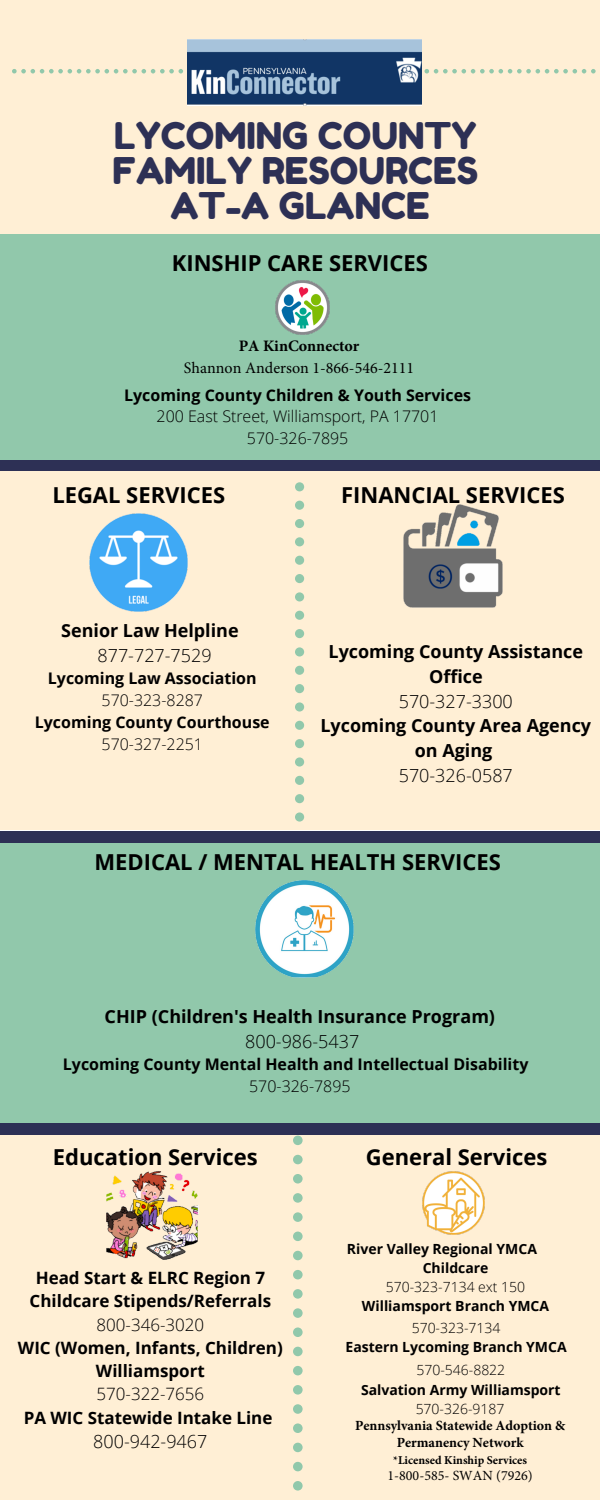
<style>
.page{position:relative;width:600px;height:1500px;background:#fff}
.page>*{position:absolute;margin:0;border:0;box-sizing:border-box;transform-origin:0 0}
.t1{font:36.8px "Fredoka One";color:#2d3055}
.t2{font:700 22px "Open Sans";color:#000}
.t3{font:700 18px/24.8px "Open Sans";color:#000;text-align:center}
.t4{font:300 18px "Open Sans";color:#000}
.t5{font:700 17px/23.3px "Open Sans";color:#000;text-align:center}
.t6{font:300 17px "Open Sans";color:#000}
.t7{font:700 16px "Open Sans";color:#000}
.t8{font:300 16px "Open Sans";color:#000}
.t9{font:16px "Minion Pro";color:#000}
.t10{font:700 16px "Minion Pro";color:#000}
.t11{font:700 14px/19px "Open Sans";color:#000;text-align:center}
.t12{font:700 14px/16.5px "Minion Pro";color:#000;text-align:center}
.t13{font:14px "Minion Pro";color:#000}
.t14{font:300 14px "Open Sans";color:#000}
.t15{font:700 12px "Minion Pro";color:#000}
.s1{font-weight:300}
.s2{font-family:"Open Sans";font-weight:300}
</style>
<div class="page">
<div style="left:0;top:843px;width:600px;height:280px;background:#91c8ab"></div>
<div style="left:0;top:460px;width:600px;height:12px;background:#2d3055"></div>
<div style="left:0;top:472px;width:600px;height:358px;background:#ffefd5"></div>
<div style="left:0;top:234px;width:600px;height:226px;background:#91c8ab"></div>
<div style="left:0;top:1136px;width:600px;height:364px;background:#ffefd5"></div>
<div style="left:293px;top:1232px;width:10px;height:9px;background:#91c8ab;border-radius:50%"></div>
<div style="left:293px;top:1251px;width:10px;height:9px;background:#91c8ab;border-radius:50%"></div>
<div style="left:293px;top:1212px;width:10px;height:10px;background:#91c8ab;border-radius:50%"></div>
<div style="left:293px;top:1289px;width:10px;height:10px;background:#91c8ab;border-radius:50%"></div>
<svg style="left:293px;top:1136px;width:10px;height:9px"></svg>
<div style="left:293px;top:1308px;width:10px;height:10px;background:#91c8ab;border-radius:50%"></div>
<div style="left:293px;top:1155px;width:10px;height:9px;background:#91c8ab;border-radius:50%"></div>
<div style="left:293px;top:1174px;width:10px;height:10px;background:#91c8ab;border-radius:50%"></div>
<div style="left:293px;top:1193px;width:10px;height:10px;background:#91c8ab;border-radius:50%"></div>
<div style="left:293px;top:1270px;width:10px;height:9px;background:#91c8ab;border-radius:50%"></div>
<div style="left:293px;top:1423px;width:10px;height:10px;background:#91c8ab;border-radius:50%"></div>
<div style="left:293px;top:1443px;width:10px;height:9px;background:#91c8ab;border-radius:50%"></div>
<div style="left:293px;top:1462px;width:10px;height:9px;background:#91c8ab;border-radius:50%"></div>
<div style="left:293px;top:1481px;width:10px;height:10px;background:#91c8ab;border-radius:50%"></div>
<div style="left:293px;top:1404px;width:10px;height:10px;background:#91c8ab;border-radius:50%"></div>
<div style="left:293px;top:1347px;width:10px;height:9px;background:#91c8ab;border-radius:50%"></div>
<div style="left:293px;top:1366px;width:10px;height:9px;background:#91c8ab;border-radius:50%"></div>
<div style="left:293px;top:1327px;width:10px;height:10px;background:#91c8ab;border-radius:50%"></div>
<div style="left:293px;top:1385px;width:10px;height:10px;background:#91c8ab;border-radius:50%"></div>
<div style="left:0;top:0;width:600px;height:234px;background:#ffefd5"></div>
<svg style="left:12px;top:69px;width:171px;height:5px"></svg>
<svg style="left:425px;top:69px;width:171px;height:5px"></svg>
<img style="left:188px;top:40px;width:234px;height:66px">
<img style="left:275px;top:281px;width:54px;height:54px">
<img style="left:90px;top:514px;width:97px;height:97px">
<img style="left:404px;top:505px;width:99px;height:102px">
<div style="left:0;top:831px;width:600px;height:12px;background:#2d3055"></div>
<div style="left:0;top:1123px;width:600px;height:12px;background:#2d3055"></div>
<div style="left:295px;top:574px;width:9px;height:9px;background:#91c8ab;border-radius:50%"></div>
<div style="left:295px;top:592px;width:9px;height:9px;background:#91c8ab;border-radius:50%"></div>
<div style="left:295px;top:556px;width:9px;height:9px;background:#91c8ab;border-radius:50%"></div>
<div style="left:295px;top:629px;width:9px;height:9px;background:#91c8ab;border-radius:50%"></div>
<svg style="left:295px;top:482px;width:9px;height:9px"></svg>
<div style="left:295px;top:647px;width:9px;height:10px;background:#91c8ab;border-radius:50%"></div>
<div style="left:295px;top:501px;width:9px;height:9px;background:#91c8ab;border-radius:50%"></div>
<div style="left:295px;top:519px;width:9px;height:9px;background:#91c8ab;border-radius:50%"></div>
<div style="left:295px;top:537px;width:9px;height:9px;background:#91c8ab;border-radius:50%"></div>
<div style="left:295px;top:611px;width:9px;height:9px;background:#91c8ab;border-radius:50%"></div>
<div style="left:295px;top:757px;width:9px;height:10px;background:#91c8ab;border-radius:50%"></div>
<div style="left:295px;top:776px;width:9px;height:9px;background:#91c8ab;border-radius:50%"></div>
<div style="left:295px;top:794px;width:9px;height:9px;background:#91c8ab;border-radius:50%"></div>
<div style="left:295px;top:812px;width:9px;height:10px;background:#91c8ab;border-radius:50%"></div>
<div style="left:295px;top:739px;width:9px;height:9px;background:#91c8ab;border-radius:50%"></div>
<div style="left:295px;top:684px;width:9px;height:9px;background:#91c8ab;border-radius:50%"></div>
<div style="left:295px;top:702px;width:9px;height:10px;background:#91c8ab;border-radius:50%"></div>
<div style="left:295px;top:666px;width:9px;height:9px;background:#91c8ab;border-radius:50%"></div>
<div style="left:295px;top:721px;width:9px;height:9px;background:#91c8ab;border-radius:50%"></div>
<img style="left:256px;top:881px;width:97px;height:96px">
<img style="left:106px;top:1171px;width:92px;height:89px">
<img style="left:423px;top:1172px;width:62px;height:63px">
<p class="t1" style="left:114px;top:113px;width:364px">LYCOMING COUNTY</p>
<p class="t1" style="left:113px;top:148px;width:367px">FAMILY RESOURCES</p>
<p class="t1" style="left:170px;top:183px;width:261px">AT-A GLANCE</p>
<p class="t2" style="left:172px;top:248px;width:258px">KINSHIP CARE SERVICES</p>
<p class="t10" style="left:239px;top:335px;width:122px">PA KinConnector</p>
<p class="t9" style="left:184px;top:357px;width:232px">Shannon Anderson 1-866-546-2111</p>
<p class="t7" style="left:124px;top:384px;width:348px">Lycoming County Children &amp; Youth Services</p>
<p class="t8" style="left:157px;top:405px;width:283px">200 East Street, Williamsport, PA 17701</p>
<p class="t8" style="left:247px;top:427px;width:103px">570-326-7895</p>
<p class="t2" style="left:52px;top:480px;width:174px">LEGAL SERVICES</p>
<p class="t2" style="left:341px;top:480px;width:225px">FINANCIAL SERVICES</p>
<p class="t3" style="left:61px;top:618px;width:179px">Senior Law Helpline</p>
<p class="t4" style="left:98px;top:643px;width:116px">877-727-7529</p>
<p class="t7" style="left:48px;top:667px;width:210px">Lycoming Law Association</p>
<p class="t8" style="left:102px;top:689px;width:103px">570-323-8287</p>
<p class="t7" style="left:35px;top:711px;width:236px">Lycoming County Courthouse</p>
<p class="t8" style="left:102px;top:733px;width:103px">570-327-2251</p>
<p class="t3" style="left:329px;top:639px;width:256px">Lycoming County Assistance<br>Office</p>
<p class="t4" style="left:399px;top:688px;width:116px">570-327-3300</p>
<p class="t3" style="left:320px;top:713px;width:272px">Lycoming County Area Agency on Aging</p>
<p class="t4" style="left:399px;top:763px;width:116px">570-326-0587</p>
<p class="t2" style="left:95px;top:847px;width:408px">MEDICAL / MENTAL HEALTH SERVICES</p>
<p class="t3" style="left:105px;top:1004px;width:392px">CHIP (Children's Health Insurance Program)</p>
<p class="t4" style="left:245px;top:1029px;width:116px">800-986-5437</p>
<p class="t7" style="left:63px;top:1053px;width:467px">Lycoming County Mental Health and Intellectual Disability</p>
<p class="t8" style="left:249px;top:1075px;width:103px">570-326-7895</p>
<p class="t2" style="left:53px;top:1142px;width:206px">Education Services</p>
<p class="t2" style="left:366px;top:1142px;width:183px">General Services</p>
<p class="t5" style="left:30px;top:1266px;width:243px">Head Start &amp; ELRC Region 7<br>Childcare Stipends/Referrals</p>
<p class="t6" style="left:96px;top:1312px;width:109px">800-346-3020</p>
<p class="t5" style="left:18px;top:1336px;width:266px">WIC (Women, Infants, Children)<br>Williamsport</p>
<p class="t6" style="left:96px;top:1382px;width:109px">570-322-7656</p>
<p class="t5" style="left:24px;top:1405px;width:250px">PA WIC Statewide Intake Line</p>
<p class="t4" style="left:93px;top:1429px;width:116px">800-942-9467</p>
<p class="t11" style="left:347px;top:1239px;width:191px">River Valley Regional YMCA</p>
<p class="t11" style="left:423px;top:1258px;width:67px">Childcare</p>
<p class="t14" style="left:386px;top:1277px;width:141px">570-323-7134 ext 150</p>
<p class="t11" style="left:362px;top:1296px;width:189px">Williamsport Branch YMCA</p>
<p class="t11" style="left:346px;top:1318px;width:223px"><span class="s1">570-323-7134<br></span>Eastern Lycoming Branch YMCA</p>
<p class="t11" style="left:361px;top:1359px;width:201px;line-height:19.9px"><span class="s1">570-546-8822<br></span>Salvation Army Williamsport</p>
<p class="t12" style="left:355px;top:1401px;width:212px"><span class="s2">570-326-9187<br></span>Pennsylvania Statewide Adoption &amp;<br>Permanency Network</p>
<p class="t15" style="left:393px;top:1451px;width:135px">*Licensed Kinship Services</p>
<p class="t13" style="left:388px;top:1467px;width:147px">1-800-585- SWAN (7926)</p>
</div>
